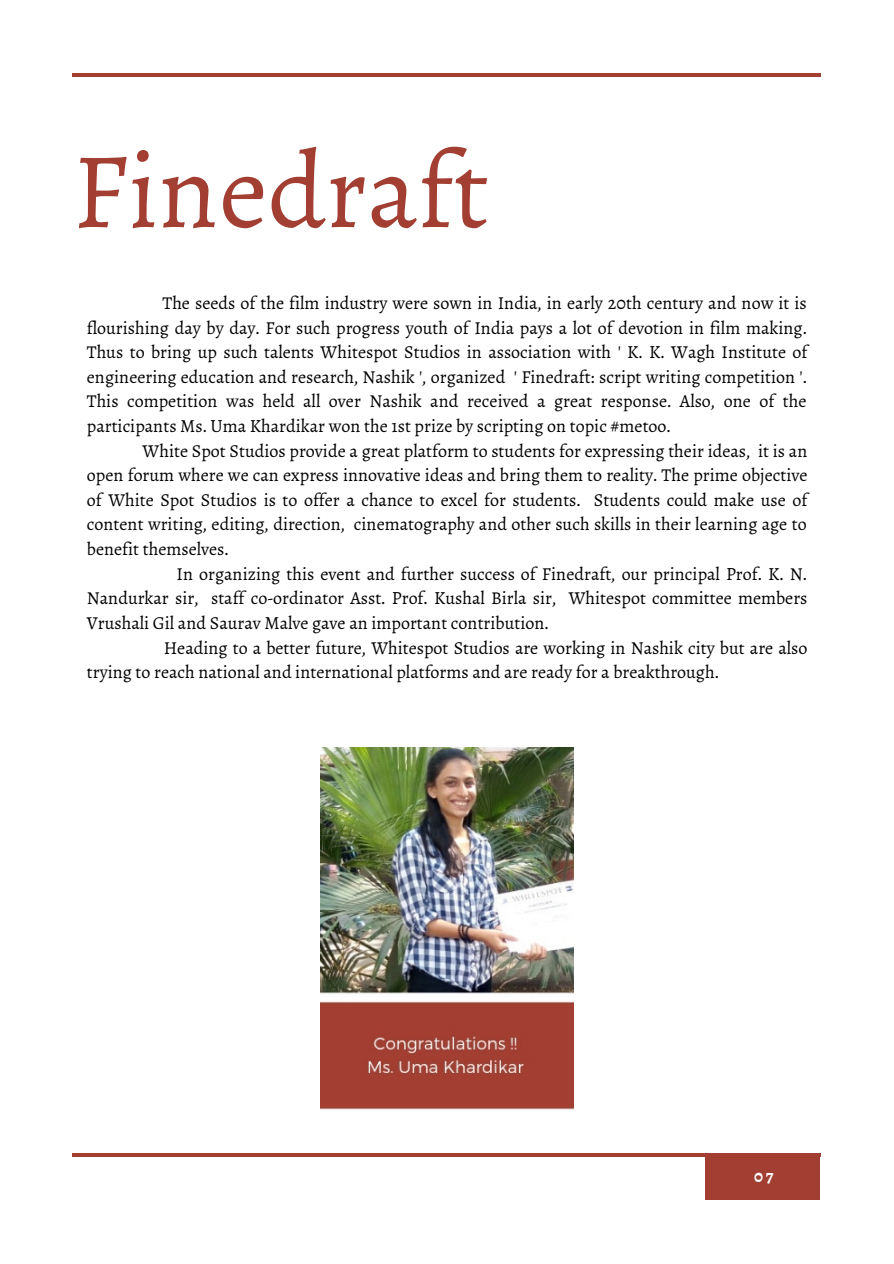
<style>
.page{position:relative;width:894px;height:1264px;background:#fff}
.page>*{position:absolute;margin:0;border:0;box-sizing:border-box;transform-origin:0 0}
.t1{font:108.15px "Sahitya";color:#a23f32}
.t2{font:18px/24.6px "Sahitya";color:#000;text-align:justify}
.t3{font:700 18px "Sahitya";color:#fff}
</style>
<div class="page">
<hr style="left:72px;top:74px;width:748px;height:3px;background:#a23f32">
<div style="left:705px;top:1153px;width:115px;height:46px;background:#a23f32"></div>
<hr style="left:72px;top:1153px;width:748px;height:3px;background:#a23f32">
<img style="left:320px;top:747px;width:253px;height:363px">
<h1 class="t1" style="left:72px;top:107px;width:418px">Finedraft</h1>
<p class="t2" style="left:87px;top:291px;width:722px;text-indent:76px">The seeds of the film industry were sown in India, in early 20th century and now it is flourishing day by day. For such progress youth of India pays a lot of devotion in film making.<br>Thus to bring up such talents Whitespot Studios in association with ' K. K. Wagh Institute of engineering education and research, Nashik ', organized ' Finedraft: script writing competition '.<br>This competition was held all over Nashik and received a great response. Also, one of the participants Ms. Uma Khardikar won the 1st prize by scripting on topic #metoo.</p>
<p class="t2" style="left:142px;top:438px;width:666px">White Spot Studios provide a great platform to students for expressing their ideas, it is an</p>
<p class="t2" style="left:87px;top:463px;width:722px">open forum where we can express innovative ideas and bring them to reality. The prime objective</p>
<p class="t2" style="left:87px;top:487px;width:721px">of White Spot Studios is to offer a chance to excel for students. Students could make use of</p>
<p class="t2" style="left:87px;top:512px;width:721px">content writing, editing, direction, cinematography and other such skills in their learning age to</p>
<p class="t2" style="left:87px;top:537px;width:143px">benefit themselves.</p>
<p class="t2" style="left:176px;top:561px;width:631px">In organizing this event and further success of Finedraft, our principal Prof. K. N.</p>
<p class="t2" style="left:87px;top:586px;width:722px">Nandurkar sir, staff co-ordinator Asst. Prof. Kushal Birla sir, Whitespot committee members</p>
<p class="t2" style="left:87px;top:610px;width:463px">Vrushali Gil and Saurav Malve gave an important contribution.</p>
<p class="t2" style="left:164px;top:635px;width:645px">Heading to a better future, Whitespot Studios are working in Nashik city but are also</p>
<p class="t2" style="left:87px;top:660px;width:633px">trying to reach national and international platforms and are ready for a breakthrough.</p>
<p class="t3" style="left:754px;top:1162px;width:21px">07</p>
</div>
